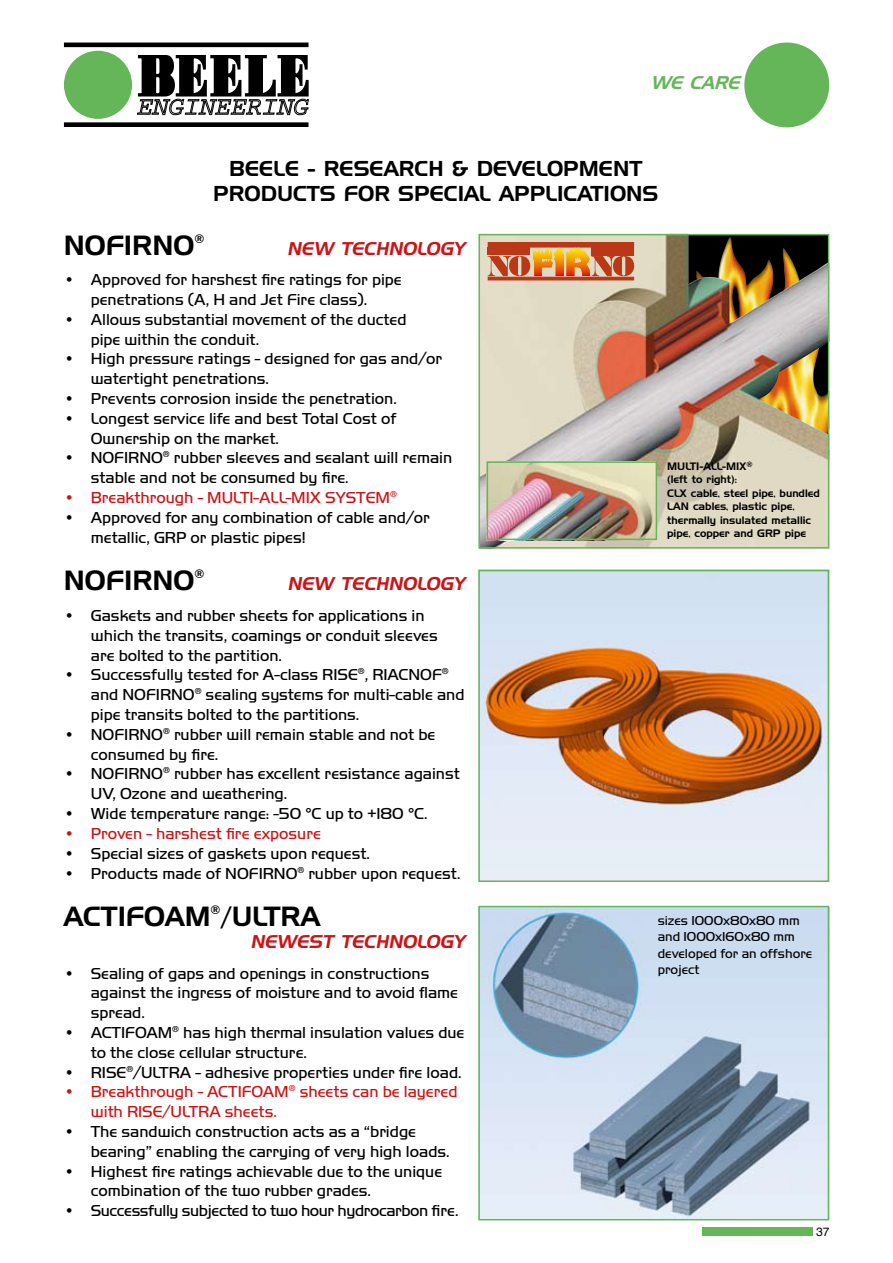
<style>
.page{position:relative;width:893px;height:1263px;background:#fff}
.page>*{position:absolute;margin:0;border:0;box-sizing:border-box;transform-origin:0 0}
.t1{font:27px "Handel Gothic BT";color:#000}
.t2{font:21px/25.2px "Handel Gothic BT";color:#000;text-align:center}
.t3{font:italic 18px "Handel Gothic BT";color:#cd1316}
.t4{font:italic 18px "Handel Gothic BT";color:#65b659}
.t5{font:16.5px/19.8px "Handel Got D Ligh";color:#000}
.t6{font:16.5px/19.8px "Handel Got D Ligh";color:#cd1316}
.t7{font:16.5px "Handel Got D Ligh";letter-spacing:-.025em;color:#000}
.t8{font:13.5px/16.2px "Handel Got D Ligh";color:#000}
.t9{font:12px "Handel Gothic BT";color:#000}
.t10{font:12px "Helvetica";color:#000}
.t11{font:10.5px/13.5px "Handel Gothic BT";color:#000}
</style>
<div class="page">
<img style="left:481px;top:573px;width:345px;height:306px">
<img style="left:481px;top:909px;width:345px;height:308px">
<div style="left:702px;top:1227px;width:110px;height:9px;background:#65b659"></div>
<div style="left:478px;top:906px;width:351px;height:314px;border:2px solid #65b659"></div>
<div style="left:478px;top:570px;width:351px;height:312px;border:2px solid #65b659"></div>
<div style="left:64px;top:122px;width:245px;height:5px;background:#000"></div>
<hr style="left:64px;top:43px;width:245px;height:4px;background:#000">
<svg style="left:123px;top:55px;width:186px;height:61px"></svg>
<div style="left:64px;top:51px;width:68px;height:68px;background:#65b659;border-radius:50%"></div>
<div style="left:744px;top:43px;width:85px;height:84px;background:#65b659;border-radius:50%"></div>
<img style="left:481px;top:237px;width:345px;height:309px">
<div style="left:488px;top:242px;width:146px;height:6px;background:#ba3718"></div>
<svg style="left:488px;top:247px;width:146px;height:30px;background:#d5824d"></svg>
<hr style="left:488px;top:277px;width:146px;height:3px;background:#ba3718">
<div style="left:478px;top:234px;width:351px;height:315px;border:2px solid #65b659"></div>
<img style="left:490px;top:464px;width:164px;height:73px">
<div style="left:487px;top:461px;width:170px;height:79px;border:2px solid #65b659"></div>
<p class="t4" style="left:650px;top:72px;width:97px">WE CARE</p>
<p class="t2" style="left:213px;top:155px;width:447px">BEELE - RESEARCH &amp; DEVELOPMENT<br>PRODUCTS FOR SPECIAL APPLICATIONS</p>
<h1 class="t1" style="left:64px;top:228px;width:132px">NOFIRNO</h1>
<p class="t9" style="left:194px;top:231px;width:11px">®</p>
<p class="t3" style="left:287px;top:237px;width:179px">NEW TECHNOLOGY</p>
<p class="t5" style="left:64px;top:269px;width:339px;text-align:center">• Approved for harshest fire ratings for pipe penetrations (A, H and Jet Fire class).</p>
<p class="t5" style="left:91px;top:309px;width:317px;text-indent:-27px">• Allows substantial movement of the ducted pipe within the conduit.</p>
<p class="t5" style="left:91px;top:349px;width:353px;text-indent:-27px">• High pressure ratings - designed for gas and/or watertight penetrations.</p>
<p class="t5" style="left:64px;top:388px;width:335px">• Prevents corrosion inside the penetration.</p>
<p class="t5" style="left:91px;top:408px;width:307px;text-indent:-27px">• Longest service life and best Total Cost of<br>Ownership on the market.</p>
<p class="t5" style="left:91px;top:448px;width:363px;text-indent:-27px">• NOFIRNO<sup>®</sup> rubber sleeves and sealant will remain stable and not be consumed by fire.</p>
<p class="t6" style="left:64px;top:487px;width:335px">• Breakthrough - MULTI-ALL-MIX SYSTEM<sup>®</sup></p>
<p class="t5" style="left:91px;top:507px;width:341px;text-indent:-27px">• Approved for any combination of cable and/or metallic, GRP or plastic pipes!</p>
<h1 class="t1" style="left:64px;top:564px;width:132px">NOFIRNO</h1>
<p class="t9" style="left:194px;top:567px;width:11px">®</p>
<p class="t3" style="left:287px;top:573px;width:179px">NEW TECHNOLOGY</p>
<p class="t5" style="left:91px;top:605px;width:348px;text-indent:-27px">• Gaskets and rubber sheets for applications in which the transits, coamings or conduit sleeves are bolted to the partition.</p>
<p class="t5" style="left:91px;top:665px;width:375px;text-indent:-27px">• Successfully tested for A-class RISE<sup>®</sup>, RIACNOF<sup>® </sup>and NOFIRNO<sup>®</sup> sealing systems for multi-cable and pipe transits bolted to the partitions.</p>
<p class="t5" style="left:91px;top:724px;width:346px;text-indent:-27px">• NOFIRNO<sup>®</sup> rubber will remain stable and not be consumed by fire.</p>
<p class="t5" style="left:91px;top:764px;width:371px;text-indent:-27px">• NOFIRNO<sup>®</sup> rubber has excellent resistance against<br>UV, Ozone and weathering.</p>
<p class="t5" style="left:64px;top:803px;width:365px">• Wide temperature range: -50 °C up to +180 °C.</p>
<p class="t6" style="left:64px;top:823px;width:259px">• Proven - harshest fire exposure</p>
<p class="t5" style="left:64px;top:843px;width:308px">• Special sizes of gaskets upon request.</p>
<p class="t5" style="left:64px;top:863px;width:398px">• Products made of NOFIRNO<sup>®</sup> rubber upon request.</p>
<p class="t11" style="left:667px;top:459px;width:154px">MULTI-ALL-MIX<sup>®<br></sup>(left to right):<br>CLX cable, steel pipe, bundled<br>LAN cables, plastic pipe, thermally insulated metallic pipe, copper and GRP pipe</p>
<p class="t9" style="left:210px;top:903px;width:11px">®</p>
<h1 class="t1" style="left:64px;top:900px;width:258px">ACTIFOAM /ULTRA</h1>
<p class="t3" style="left:250px;top:931px;width:216px">NEWEST TECHNOLOGY</p>
<p class="t5" style="left:91px;top:963px;width:369px;text-indent:-27px">• Sealing of gaps and openings in constructions against the ingress of moisture and to avoid flame spread.</p>
<p class="t5" style="left:91px;top:1022px;width:375px;text-indent:-27px">• ACTIFOAM<sup>®</sup> has high thermal insulation values due to the close cellular structure.</p>
<p class="t5" style="left:64px;top:1062px;width:399px">• RISE<sup>®</sup>/ULTRA - adhesive properties under fire load.</p>
<p class="t6" style="left:91px;top:1082px;width:368px;text-indent:-27px">• Breakthrough - ACTIFOAM<sup>®</sup> sheets can be layered with RISE/ULTRA sheets.</p>
<p class="t5" style="left:91px;top:1121px;width:360px;text-indent:-27px">• The sandwich construction acts as a “bridge bearing” enabling the carrying of very high loads.</p>
<p class="t5" style="left:91px;top:1161px;width:353px;text-indent:-27px">• Highest fire ratings achievable due to the unique combination of the two rubber grades.</p>
<p class="t7" style="left:64px;top:1201px;width:396px">• Successfully subjected to two hour hydrocarbon fire.</p>
<p class="t8" style="left:658px;top:912px;width:156px">sizes 1000x80x80 mm and 1000x160x80 mm developed for an offshore project</p>
<p class="t10" style="left:816px;top:1225px;width:15px">37</p>
</div>
